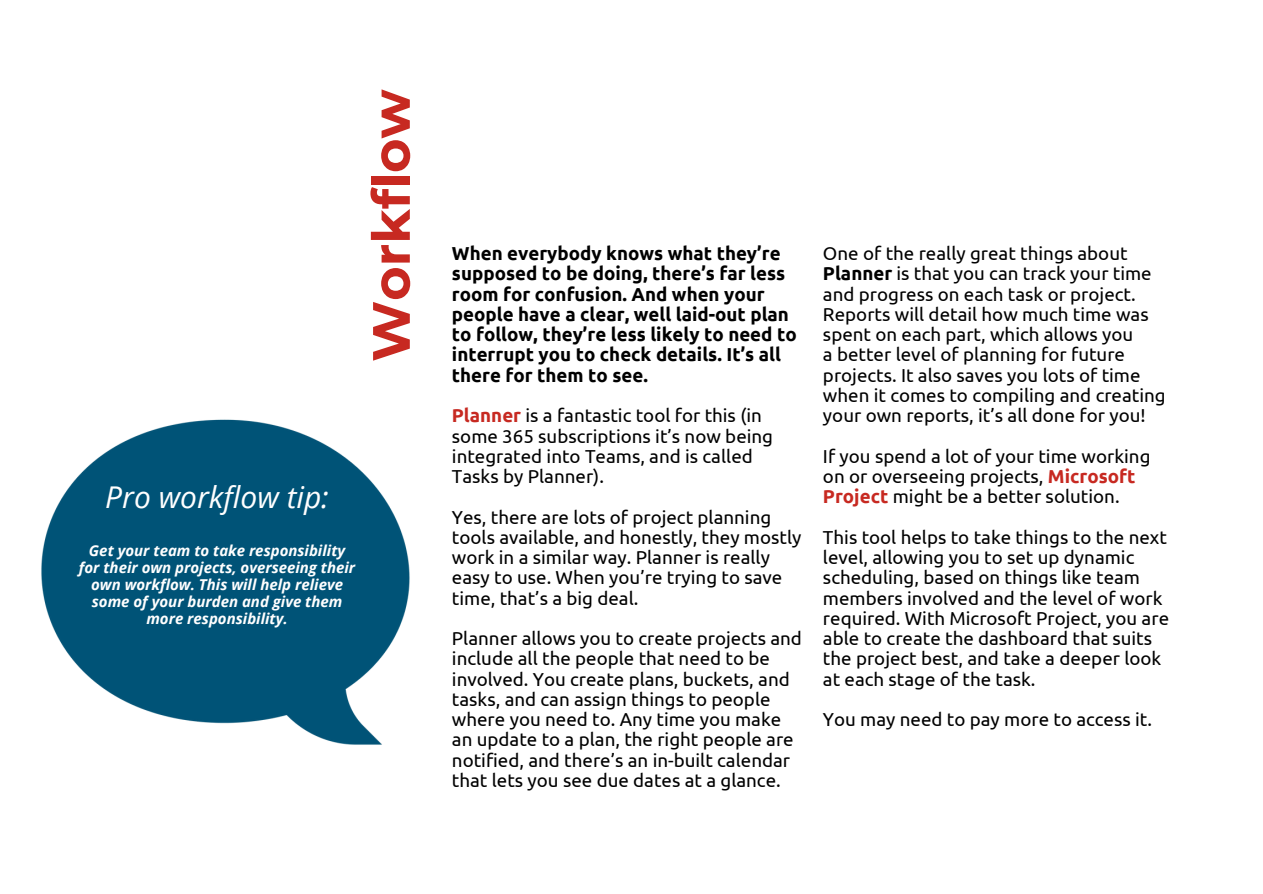
<style>
.page{position:relative;width:1263px;height:894px;background:#fff}
.page>*{position:absolute;margin:0;border:0;box-sizing:border-box;transform-origin:0 0}
.t1{font:700 52.5px "Montserrat";color:#c72921}
.t2{font:italic 30px "Open Sans";color:#fff}
.t3{font:18.75px/20.2px "Ubuntu";color:#000}
.t4{font:700 18.75px/20.2px "Ubuntu";color:#000}
.t5{font:italic 700 15px/16.8px "Open Sans";color:#fff;text-align:center}
.s1{font-weight:700;color:#c72921}
.s2{font-weight:700}
</style>
<div class="page">
<img style="left:41px;top:419px;width:369px;height:325px">
<h1 class="t1" style="left:359px;top:362px;width:274px;rotate:-90deg">Workflow</h1>
<h2 class="t2" style="left:105px;top:476px;width:225px">Pro workflow tip:</h2>
<p class="t5" style="left:79px;top:541px;width:278px">Get your team to take responsibility for their own projects, overseeing their own workflow. This will help relieve some of your burden and give them more responsibility.</p>
<p class="t4" style="left:452px;top:243px;width:346px">When everybody knows what they’re supposed to be doing, there’s far less room for confusion. And when your people have a clear, well laid-out plan to follow, they’re less likely to need to interrupt you to check details. It’s all there for them to see.</p>
<p class="t3" style="left:452px;top:405px;width:323px"><span class="s1">Planner</span> is a fantastic tool for this (in some 365 subscriptions it’s now being integrated into Teams, and is called Tasks by Planner).</p>
<p class="t3" style="left:452px;top:506px;width:351px">Yes, there are lots of project planning tools available, and honestly, they mostly work in a similar way. Planner is really easy to use. When you’re trying to save time, that’s a big deal.</p>
<p class="t3" style="left:452px;top:627px;width:352px">Planner allows you to create projects and include all the people that need to be involved. You create plans, buckets, and tasks, and can assign things to people where you need to. Any time you make an update to a plan, the right people are notified, and there’s an in-built calendar that lets you see due dates at a glance.</p>
<p class="t3" style="left:823px;top:243px;width:344px">One of the really great things about <span class="s2">Planner</span> is that you can track your time and progress on each task or project.<br>Reports will detail how much time was spent on each part, which allows you<br>a better level of planning for future projects. It also saves you lots of time when it comes to compiling and creating your own reports, it’s all done for you!</p>
<p class="t3" style="left:823px;top:445px;width:329px">If you spend a lot of your time working on or overseeing projects, <span class="s1">Microsoft<br>Project</span> might be a better solution.</p>
<p class="t3" style="left:823px;top:526px;width:348px">This tool helps to take things to the next level, allowing you to set up dynamic scheduling, based on things like team members involved and the level of work required. With Microsoft Project, you are able to create the dashboard that suits the project best, and take a deeper look at each stage of the task.</p>
<p class="t3" style="left:823px;top:708px;width:331px">You may need to pay more to access it.</p>
</div>
